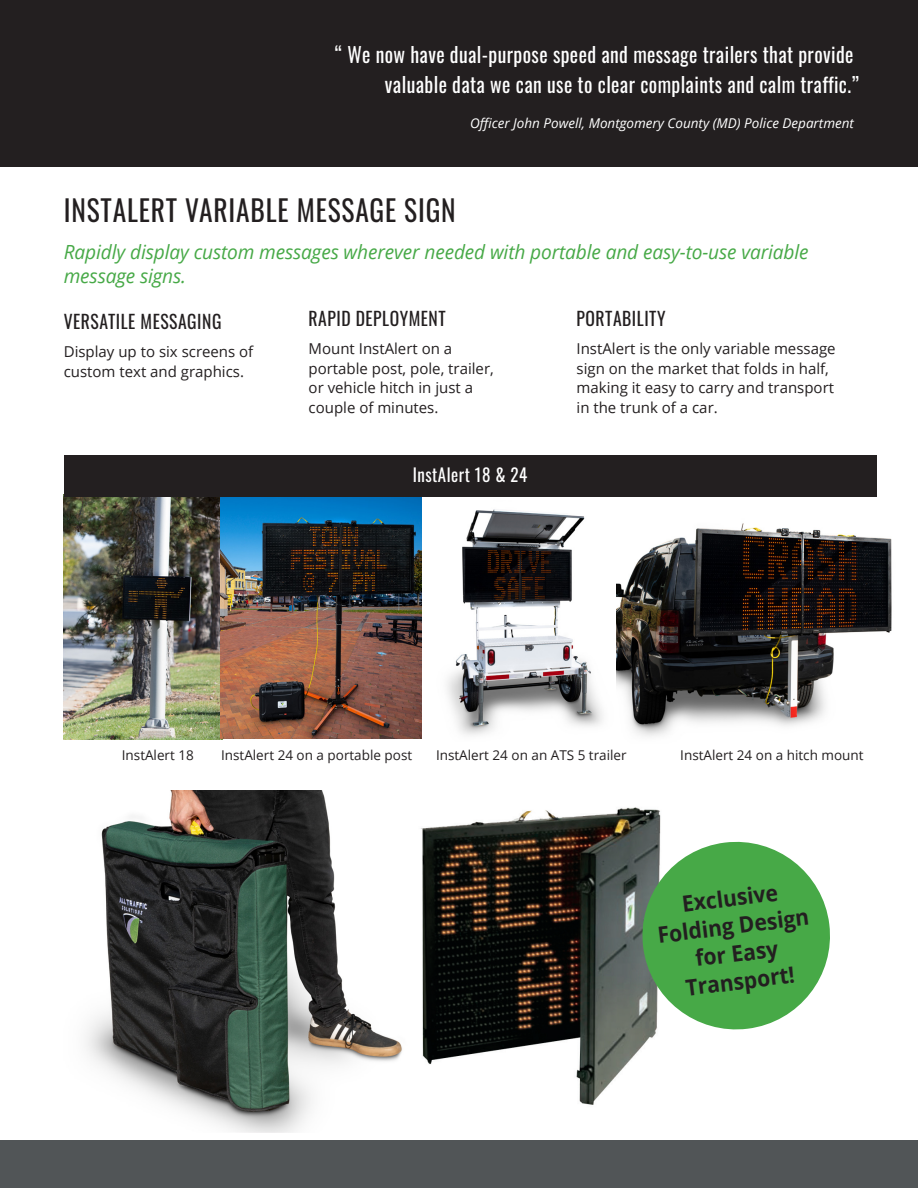
<style>
.page{position:relative;width:918px;height:1188px;background:#fff}
.page>*{position:absolute;margin:0;border:0;box-sizing:border-box;transform-origin:0 0}
.t1{font:29.25px "Oswald";letter-spacing:.03em;color:#231f20;scale:.94 1}
.H2_15_20{font:700 22.35px/27.9px "Open Sans";color:#231f20;text-align:center;scale:.94 1}
.t2{font:21px/30px "Oswald";letter-spacing:.02em;color:#fff;text-align:right;scale:.94 1}
.H22{font:italic 19.5px/24px "Open Sans";letter-spacing:-.005em;color:#47a947}
.H2_15_20-2{font:18.75px "Oswald";letter-spacing:.03em;color:#231f20;scale:.94 1}
.t3{font:18px "Oswald";letter-spacing:.03em;color:#fff;scale:.94 1}
.body_copy{font:15px/19.5px "Open Sans";color:#231f20}
.body_copy-2{font:13.5px "Open Sans";color:#231f20}
.Quote_Names{font:italic 13.5px "Open Sans";color:#fff}
</style>
<div class="page">
<img style="left:86px;top:791px;width:316px;height:341px">
<img style="left:421px;top:807px;width:240px;height:298px">
<img style="left:64px;top:496px;width:156px;height:243px">
<img style="left:421px;top:496px;width:195px;height:243px">
<img style="left:220px;top:496px;width:201px;height:243px">
<img style="left:616px;top:489px;width:276px;height:248px">
<div style="left:0;top:0;width:918px;height:167px;background:#231f20"></div>
<div style="left:64px;top:455px;width:812px;height:41px;background:#231f20"></div>
<svg style="left:637px;top:836px;width:193px;height:199px"></svg>
<div style="left:0;top:1141px;width:918px;height:47px;background:#515557"></div>
<p class="t2" style="left:335px;top:38px;width:559px">“ We now have dual-purpose speed and message trailers that provide valuable data we can use to clear complaints and calm traffic.”</p>
<p class="Quote_Names" style="left:470px;top:114px;width:385px">Officer John Powell, Montgomery County (MD) Police Department</p>
<h1 class="t1" style="left:64px;top:184px;width:419px">INSTALERT VARIABLE MESSAGE SIGN</h1>
<p class="H22" style="left:64px;top:239px;width:746px">Rapidly display custom messages wherever needed with portable and easy-to-use variable message signs.</p>
<p class="H2_15_20-2" style="left:64px;top:305px;width:169px">VERSATILE MESSAGING</p>
<p class="body_copy" style="left:64px;top:341px;width:191px">Display up to six screens of custom text and graphics.</p>
<p class="H2_15_20-2" style="left:309px;top:302px;width:147px">RAPID DEPLOYMENT</p>
<p class="body_copy" style="left:309px;top:339px;width:187px">Mount InstAlert on a portable post, pole, trailer, or vehicle hitch in just a couple of minutes.</p>
<p class="t3" style="left:413px;top:459px;width:123px">InstAlert 18 &amp; 24</p>
<p class="H2_15_20-2" style="left:577px;top:302px;width:96px">PORTABILITY</p>
<p class="body_copy" style="left:577px;top:339px;width:261px">InstAlert is the only variable message sign on the market that folds in half, making it easy to carry and transport in the trunk of a car.</p>
<p class="body_copy-2" style="left:122px;top:746px;width:74px">InstAlert 18</p>
<p class="body_copy-2" style="left:221px;top:746px;width:193px">InstAlert 24 on a portable post</p>
<p class="body_copy-2" style="left:436px;top:746px;width:192px">InstAlert 24 on an ATS 5 trailer</p>
<p class="body_copy-2" style="left:680px;top:746px;width:185px">InstAlert 24 on a hitch mount</p>
<p class="H2_15_20" style="left:653px;top:893px;width:164px;rotate:-7deg">Exclusive<br>Folding Design for Easy<br>Transport!</p>
</div>
